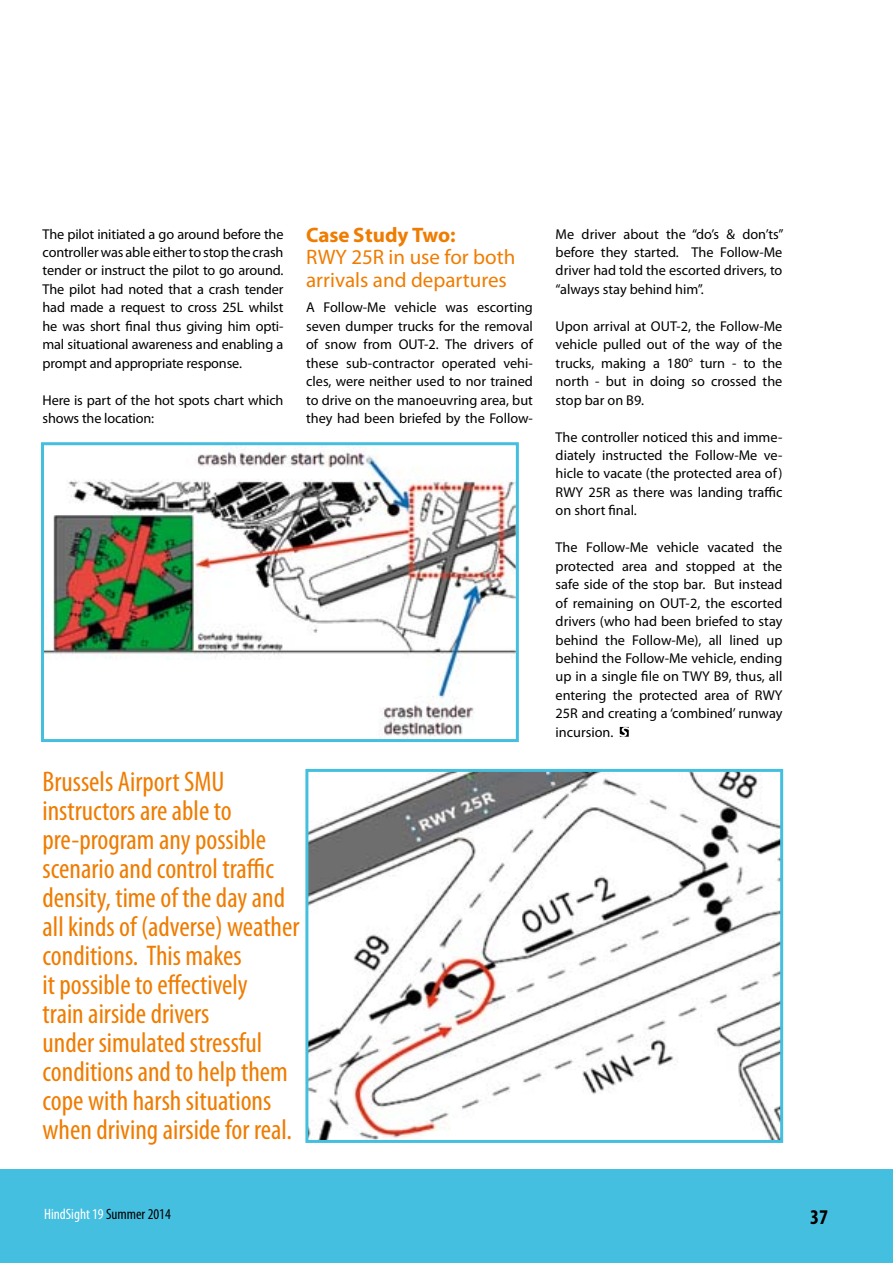
<style>
.page{position:relative;width:893px;height:1263px;background:#fff}
.page>*{position:absolute;margin:0;border:0;box-sizing:border-box;transform-origin:0 0}
.t1{font:condensed 28.5px/29px "Myriad Pro";color:#ef7c00}
.t2{font:21px/22.5px "Myriad Pro";color:#ef7c00}
.t3{font:700 21px "Myriad Pro";color:#ef7c00}
.t4{font:700 condensed 21px "Myriad Pro";color:#000}
.t5{font:condensed 15px "Myriad Pro";color:#fff}
.t6{font:14.25px/18.5px "Myriad Pro";color:#000;text-align:justify}
.s1{color:#000}
</style>
<div class="page">
<div style="left:0;top:1169px;width:893px;height:94px;background:#45bfe0"></div>
<img style="left:45px;top:446px;width:470px;height:292px">
<div style="left:41px;top:442px;width:478px;height:300px;border:3px solid #45bfe0"></div>
<img style="left:309px;top:773px;width:470px;height:366px">
<div style="left:305px;top:769px;width:478px;height:374px;border:3px solid #45bfe0"></div>
<svg style="left:620px;top:727px;width:9px;height:10px"></svg>
<p class="t6" style="left:43px;top:225px;width:242px">The pilot initiated a go around before the controller was able either to stop the crash tender or instruct the pilot to go around.<br>The pilot had noted that a crash tender had made a request to cross 25L whilst he was short final thus giving him opti&shy;mal situational awareness and enabling a prompt and appropriate response.</p>
<p class="t6" style="left:43px;top:391px;width:242px">Here is part of the hot spots chart which shows the location:</p>
<h2 class="t3" style="left:306px;top:223px;width:151px">Case Study Two:</h2>
<h2 class="t2" style="left:306px;top:246px;width:211px">RWY 25R in use for both arrivals and departures</h2>
<p class="t6" style="left:306px;top:299px;width:228px">A Follow-Me vehicle was escorting seven dumper trucks for the removal of snow from OUT-2. The drivers of these sub-contractor operated vehi&shy;cles, were neither used to nor trained to drive on the manoeuvring area, but they had been briefed by the Follow-</p>
<p class="t1" style="left:43px;top:768px;width:259px">Brussels Airport SMu instructors are able to pre-program any possible scenario and control traffic density, time of the day and all kinds of (adverse) weather conditions. This makes<br>it possible to effectively<br>train airside drivers<br>under simulated stressful conditions and to help them cope with harsh situations when driving airside for real.</p>
<p class="t6" style="left:556px;top:225px;width:229px">Me driver about the “do’s &amp; don’ts” before they started. The Follow-Me driver had told the escorted drivers, to “always stay behind him”.</p>
<p class="t6" style="left:556px;top:317px;width:228px">Upon arrival at OUT-2, the Follow-Me vehicle pulled out of the way of the trucks, making a 180° turn - to the north - but in doing so crossed the stop bar on B9.</p>
<p class="t6" style="left:556px;top:428px;width:228px">The controller noticed this and imme&shy;diately instructed the Follow-Me ve&shy;hicle to vacate (the protected area of)<br>RWY 25R as there was landing traffic on short final.</p>
<p class="t6" style="left:556px;top:538px;width:228px">The Follow-Me vehicle vacated the protected area and stopped at the safe side of the stop bar. But instead of remaining on OUT-2, the escorted drivers (who had been briefed to stay behind the Follow-Me), all lined up behind the Follow-Me vehicle, ending up in a single file on TWY B9, thus, all entering the protected area of RWY 25R and creating a ‘combined’ runway incursion.</p>
<p class="t5" style="left:44px;top:1206px;width:128px">HindSight 19 <span class="s1">Summer 2014</span></p>
<h2 class="t4" style="left:810px;top:1205px;width:19px">37</h2>
</div>
